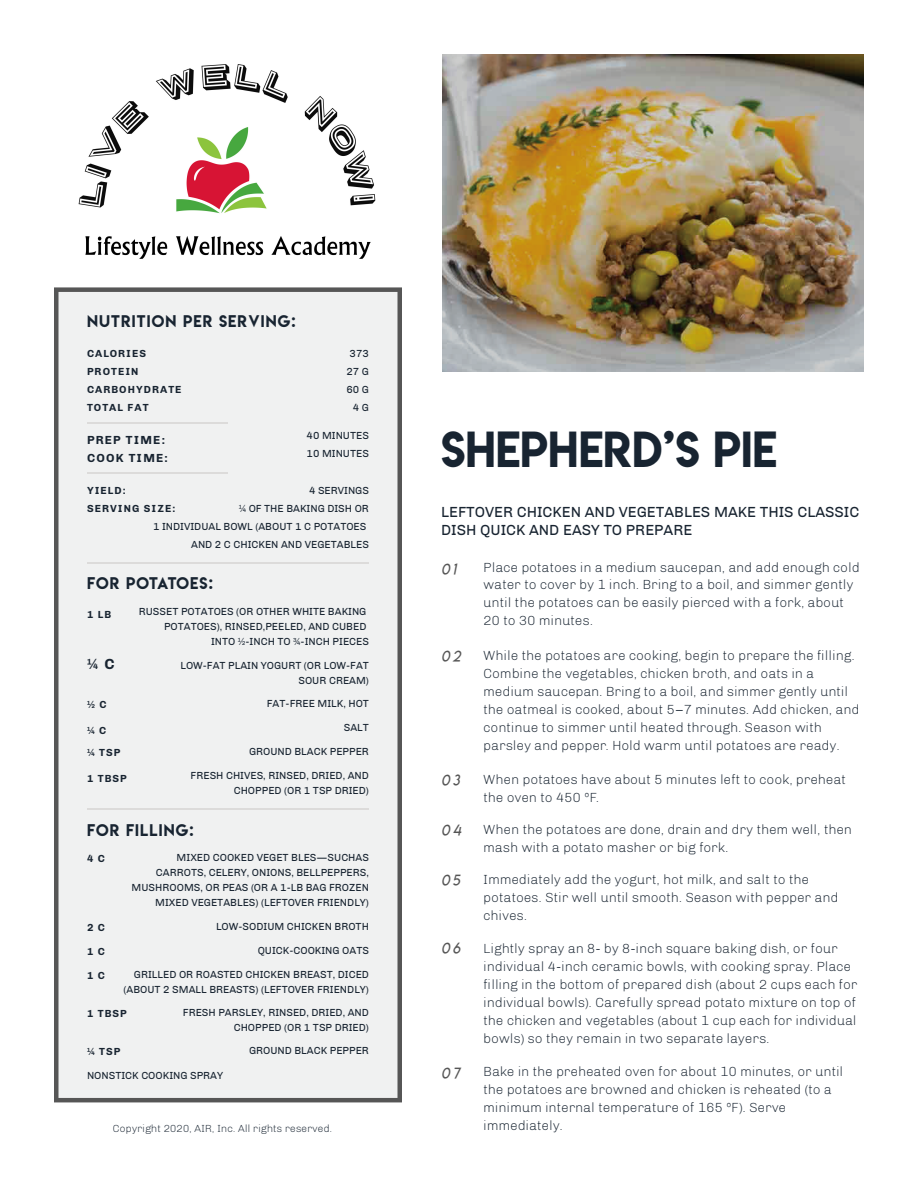
<style>
.page{position:relative;width:918px;height:1188px;background:#fff}
.page>*{position:absolute;margin:0;border:0;box-sizing:border-box;transform-origin:0 0}
.t1{font:45px "Lemon Milk";color:#182431}
.t2{font:15px/18px "Chivo";color:#182431}
.t3{font:15px "Lemon Milk";letter-spacing:.075em;color:#182431}
.t4{font:15px "Lemon Milklightitalic";letter-spacing:.2em;color:#565656}
.t5{font:700 15px "Chivo";color:#182431}
.t6{font:300 13.5px/18px "Chivo";color:#182431}
.t7{font:700 12px/18px "Chivo";letter-spacing:.1em;color:#182431}
.t8{font:10.5px/15px "Chivo";color:#182431;text-align:right}
.t9{font:700 10.5px/18px "Chivo";letter-spacing:.1em;color:#182431}
.t10{font:300 10.5px "Chivo";color:#182431}
</style>
<div class="page">
<img style="left:443px;top:54px;width:421px;height:317px">
<div style="left:54px;top:287px;width:348px;height:815px;background:#f0f1f1"></div>
<hr style="left:87px;top:422px;width:141px;height:1px;background:#dcdbda">
<hr style="left:87px;top:562px;width:282px;height:1px;background:#dcdbda">
<hr style="left:87px;top:473px;width:141px;height:1px;background:#dcdbda">
<hr style="left:87px;top:808px;width:282px;height:1px;background:#dcdbda">
<img style="left:79px;top:64px;width:296px;height:195px">
<p class="t3" style="left:87px;top:310px;width:210px">NUTRITION PER SERVING:</p>
<p class="t9" style="left:87px;top:344px;width:96px">CALORIES<br>PROTEIN<br>CARBOHYDRATE<br>TOTAL FAT</p>
<p class="t8" style="left:346px;top:344px;width:24px;line-height:18px">373<br>27 G<br>60 G<br>4 G</p>
<p class="t7" style="left:87px;top:431px;width:82px">PREP TIME:<br>COOK TIME:</p>
<p class="t8" style="left:307px;top:427px;width:64px;line-height:18px;text-align:left">40 MINUTES<br>10 MINUTES</p>
<p class="t9" style="left:87px;top:482px;width:90px">YIELD:<br>SERVING SIZE:</p>
<p class="t8" style="left:153px;top:482px;width:217px;line-height:18px">4 SERVINGS<br>¼ OF THE BAKING DISH OR<br>1 INDIVIDUAL BOWL (ABOUT 1 C POTATOES<br>AND 2 C CHICKEN AND VEGETABLES</p>
<p class="t3" style="left:87px;top:572px;width:127px">FOR POTATOES:</p>
<p class="t9" style="left:87px;top:605px;width:26px">1 LB</p>
<p class="t8" style="left:139px;top:604px;width:232px">RUSSET POTATOES (OR OTHER WHITE BAKING<br>POTATOES), RINSED,PEELED, AND CUBED<br>INTO ½-INCH TO ¾-INCH PIECES</p>
<p class="t5" style="left:87px;top:655px;width:29px">¼ C</p>
<p class="t9" style="left:87px;top:696px;width:21px">½ C</p>
<p class="t8" style="left:267px;top:696px;width:104px">FAT-FREE MILK, HOT</p>
<p class="t8" style="left:180px;top:658px;width:190px">LOW-FAT PLAIN YOGURT (OR LOW-FAT<br>SOUR CREAM)</p>
<p class="t9" style="left:87px;top:722px;width:21px">¼ C</p>
<p class="t8" style="left:344px;top:720px;width:27px">SALT</p>
<p class="t9" style="left:87px;top:743px;width:35px">¼ TSP</p>
<p class="t8" style="left:249px;top:744px;width:121px">GROUND BLACK PEPPER</p>
<p class="t8" style="left:191px;top:768px;width:180px">FRESH CHIVES, RINSED, DRIED, AND<br>CHOPPED (OR 1 TSP DRIED)</p>
<p class="t9" style="left:87px;top:769px;width:41px">1 TBSP</p>
<p class="t3" style="left:87px;top:820px;width:108px">FOR FILLING:</p>
<p class="t9" style="left:87px;top:849px;width:20px">4 C</p>
<p class="t8" style="left:132px;top:850px;width:239px">MIXED COOKED VEGET BLES—SUCHAS CARROTS, CELERY, ONIONS, BELLPEPPERS, MUSHROOMS, OR PEAS (OR A 1-LB BAG FROZEN MIXED VEGETABLES) (LEFTOVER FRIENDLY)</p>
<p class="t9" style="left:87px;top:919px;width:20px">2 C</p>
<p class="t8" style="left:216px;top:919px;width:154px">LOW-SODIUM CHICKEN BROTH</p>
<p class="t9" style="left:87px;top:942px;width:20px">1 C</p>
<p class="t8" style="left:258px;top:943px;width:113px">QUICK-COOKING OATS</p>
<p class="t8" style="left:123px;top:967px;width:247px">GRILLED OR ROASTED CHICKEN BREAST, DICED (ABOUT 2 SMALL BREASTS) (LEFTOVER FRIENDLY)</p>
<p class="t9" style="left:87px;top:967px;width:20px">1 C</p>
<p class="t8" style="left:183px;top:1005px;width:188px">FRESH PARSLEY, RINSED, DRIED, AND<br>CHOPPED (OR 1 TSP DRIED)</p>
<p class="t9" style="left:87px;top:1004px;width:41px">1 TBSP</p>
<p class="t9" style="left:87px;top:1042px;width:35px">¼ TSP</p>
<p class="t8" style="left:249px;top:1043px;width:121px">GROUND BLACK PEPPER</p>
<p class="t8" style="left:87px;top:1068px;width:138px">NONSTICK COOKING SPRAY</p>
<p class="t10" style="left:113px;top:1123px;width:221px">Copyright 2020, AIR, Inc. All rights reserved.</p>
<h1 class="t1" style="left:441px;top:417px;width:337px">SHEPHERD’S PIE</h1>
<p class="t2" style="left:441px;top:503px;width:420px">LEFTOVER CHICKEN AND VEGETABLES MAKE THIS CLASSIC<br>DISH QUICK AND EASY TO PREPARE</p>
<p class="t4" style="left:441px;top:560px;width:16px">01</p>
<p class="t6" style="left:484px;top:558px;width:378px">Place potatoes in a medium saucepan, and add enough cold water to cover by 1 inch. Bring to a boil, and simmer gently until the potatoes can be easily pierced with a fork, about 20 to 30 minutes.</p>
<p class="t4" style="left:441px;top:647px;width:21px">02</p>
<p class="t6" style="left:484px;top:647px;width:377px">While the potatoes are cooking, begin to prepare the filling.<br>Combine the vegetables, chicken broth, and oats in a medium saucepan. Bring to a boil, and simmer gently until the oatmeal is cooked, about 5–7 minutes. Add chicken, and continue to simmer until heated through. Season with parsley and pepper. Hold warm until potatoes are ready.</p>
<p class="t4" style="left:441px;top:771px;width:20px">03</p>
<p class="t6" style="left:484px;top:770px;width:364px">When potatoes have about 5 minutes left to cook, preheat the oven to 450 ºF.</p>
<p class="t4" style="left:441px;top:821px;width:21px">04</p>
<p class="t6" style="left:484px;top:821px;width:370px">When the potatoes are done, drain and dry them well, then mash with a potato masher or big fork.</p>
<p class="t4" style="left:441px;top:871px;width:20px">05</p>
<p class="t6" style="left:484px;top:871px;width:357px">Immediately add the yogurt, hot milk, and salt to the potatoes. Stir well until smooth. Season with pepper and chives.</p>
<p class="t4" style="left:441px;top:939px;width:20px">06</p>
<p class="t6" style="left:484px;top:939px;width:376px">Lightly spray an 8- by 8-inch square baking dish, or four individual 4-inch ceramic bowls, with cooking spray. Place filling in the bottom of prepared dish (about 2 cups each for individual bowls). Carefully spread potato mixture on top of the chicken and vegetables (about 1 cup each for individual bowls) so they remain in two separate layers.</p>
<p class="t4" style="left:441px;top:1064px;width:20px">07</p>
<p class="t6" style="left:484px;top:1062px;width:361px">Bake in the preheated oven for about 10 minutes, or until the potatoes are browned and chicken is reheated (to a minimum internal temperature of 165 ºF). Serve immediately.</p>
</div>
